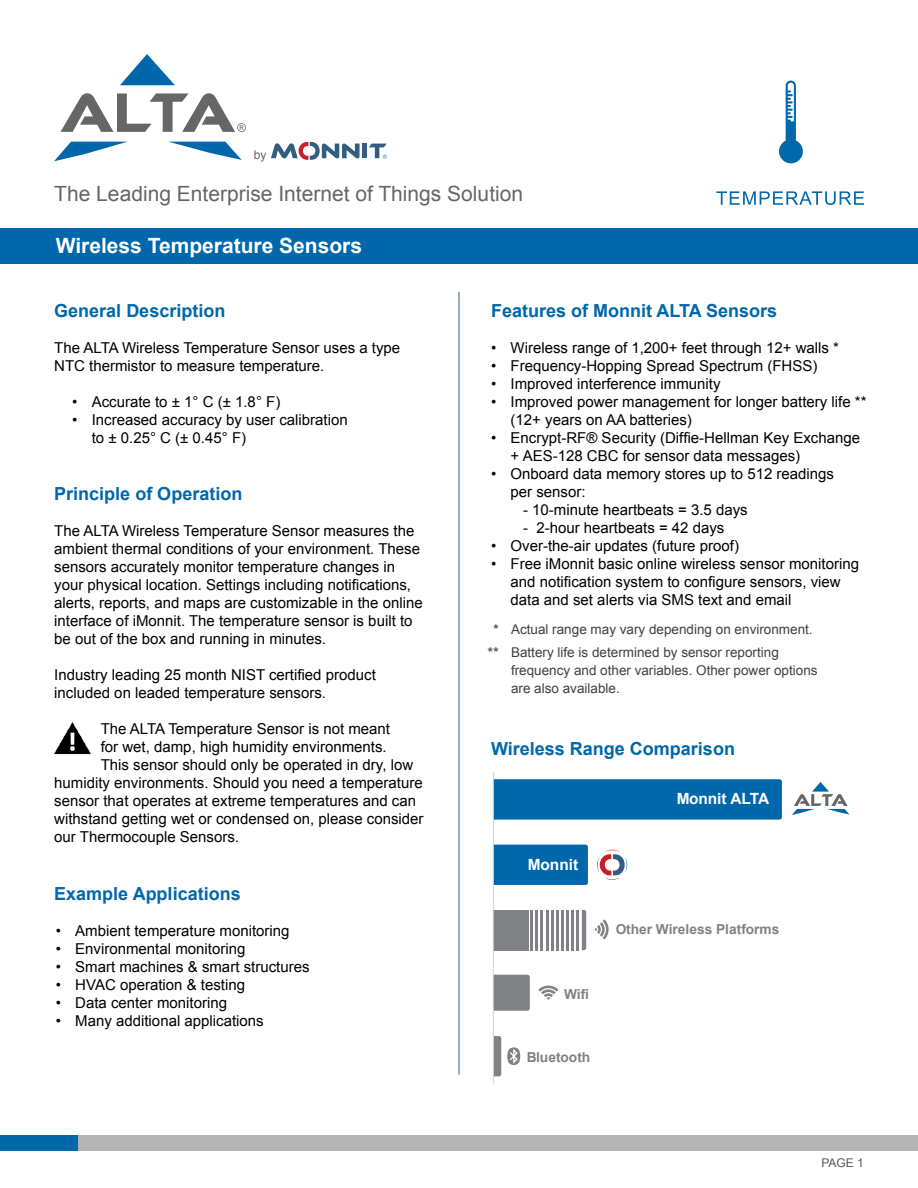
<style>
.page{position:relative;width:918px;height:1188px;background:#fff}
.page>*{position:absolute;margin:0;border:0;box-sizing:border-box;transform-origin:0 0}
.t1{font:700 21.45px "Arial";color:#0067ab}
.t2{font:21px "Arial";color:#666}
.t3{font:700 21px "Arial";color:#fff}
.t4{font:700 18px "Arial";color:#0067ab}
.t5{font:700 15.45px "Arial";color:#fff}
.t6{font:15px/18px "Arial";color:#000}
.t7{font:700 13.8px "Arial";color:#808285}
.t8{font:13.5px/23px "Arial";color:#414042}
.t9{font:12px "Arial";color:#58595b}
.t10{font:12px "Arial";color:#666}
.s1{font-size:15px}
</style>
<div class="page">
<div style="left:0;top:228px;width:918px;height:35px;background:#0067ab"></div>
<div style="left:0;top:1135px;width:918px;height:16px;background:#b4b4b4"></div>
<div style="left:0;top:1135px;width:78px;height:16px;background:#0067ab"></div>
<hr style="left:459px;top:292px;width:1px;height:783px;background:#335d80">
<svg style="left:120px;top:54px;width:55px;height:31px"></svg>
<svg style="left:54px;top:142px;width:72px;height:19px"></svg>
<svg style="left:170px;top:142px;width:72px;height:18px"></svg>
<svg style="left:60px;top:93px;width:186px;height:39px"></svg>
<div style="left:362px;top:144px;width:5px;height:14px;background:#335d80"></div>
<svg style="left:271px;top:142px;width:89px;height:18px"></svg>
<svg style="left:369px;top:144px;width:18px;height:15px"></svg>
<svg style="left:716px;top:191px;width:148px;height:14px"></svg>
<svg style="left:779px;top:80px;width:24px;height:83px"></svg>
<div style="left:494px;top:779px;width:288px;height:41px;background:#0067ab"></div>
<div style="left:494px;top:845px;width:94px;height:40px;background:#0067ab"></div>
<svg style="left:582px;top:910px;width:4px;height:40px"></svg>
<svg style="left:494px;top:975px;width:64px;height:101px"></svg>
<svg style="left:597px;top:850px;width:30px;height:30px"></svg>
<svg style="left:594px;top:919px;width:15px;height:20px"></svg>
<div style="left:493px;top:910px;width:36px;height:40px;background:#808285"></div>
<hr style="left:530px;top:910px;width:3px;height:40px;background:#808285">
<hr style="left:536px;top:910px;width:2px;height:40px;background:#808285">
<hr style="left:541px;top:910px;width:2px;height:40px;background:#808285">
<hr style="left:546px;top:910px;width:2px;height:40px;background:#808285">
<hr style="left:551px;top:910px;width:2px;height:40px;background:#808285">
<hr style="left:556px;top:910px;width:3px;height:40px;background:#808285">
<hr style="left:561px;top:910px;width:3px;height:40px;background:#808285">
<hr style="left:566px;top:910px;width:3px;height:40px;background:#808285">
<hr style="left:572px;top:910px;width:2px;height:40px;background:#808285">
<hr style="left:577px;top:910px;width:2px;height:40px;background:#808285">
<svg style="left:792px;top:782px;width:58px;height:33px"></svg>
<hr style="left:493px;top:772px;width:1px;height:311px;background:#d1d3d4">
<img style="left:54px;top:723px;width:36px;height:32px">
<p class="t10" style="left:254px;top:147px;width:14px">by</p>
<h2 class="t2" style="left:54px;top:180px;width:470px">The Leading Enterprise Internet of Things Solution</h2>
<h2 class="t3" style="left:56px;top:232px;width:308px">Wireless Temperature Sensors</h2>
<p class="t4" style="left:54px;top:298px;width:173px">General Description</p>
<p class="t6" style="left:54px;top:338px;width:347px">The ALTA Wireless Temperature Sensor uses a type<br>NTC thermistor to measure temperature.</p>
<p class="t6" style="left:72px;top:392px;width:210px">• Accurate to ± 1° C (± 1.8° F)</p>
<p class="t6" style="left:92px;top:410px;width:257px;text-indent:-20px">• Increased accuracy by user calibration to ± 0.25° C (± 0.45° F)</p>
<p class="t4" style="left:54px;top:482px;width:190px">Principle of Operation</p>
<p class="t6" style="left:54px;top:522px;width:370px">The ALTA Wireless Temperature Sensor measures the ambient thermal conditions of your environment. These sensors accurately monitor temperature changes in your physical location. Settings including notifications, alerts, reports, and maps are customizable in the online interface of iMonnit. The temperature sensor is built to be out of the box and running in minutes.</p>
<p class="t6" style="left:54px;top:666px;width:323px">Industry leading 25 month NIST certified product included on leaded temperature sensors.</p>
<p class="t6" style="left:101px;top:720px;width:291px">The ALTA Temperature Sensor is not meant</p>
<p class="t6" style="left:101px;top:738px;width:287px">for wet, damp, high humidity environments.</p>
<p class="t6" style="left:101px;top:756px;width:314px">This sensor should only be operated in dry, low</p>
<p class="t6" style="left:54px;top:774px;width:370px">humidity environments. Should you need a temperature</p>
<p class="t6" style="left:54px;top:792px;width:363px">sensor that operates at extreme temperatures and can</p>
<p class="t6" style="left:54px;top:810px;width:371px">withstand getting wet or condensed on, please consider</p>
<p class="t6" style="left:54px;top:828px;width:186px">our Thermocouple Sensors.</p>
<p class="t4" style="left:54px;top:881px;width:188px">Example Applications</p>
<p class="t6" style="left:56px;top:922px;width:235px">• Ambient temperature monitoring</p>
<p class="t6" style="left:56px;top:940px;width:191px">• Environmental monitoring</p>
<p class="t6" style="left:56px;top:958px;width:255px">• Smart machines &amp; smart structures</p>
<p class="t6" style="left:56px;top:976px;width:191px">• HVAC operation &amp; testing</p>
<p class="t6" style="left:56px;top:994px;width:173px">• Data center monitoring</p>
<p class="t6" style="left:56px;top:1012px;width:209px">• Many additional applications</p>
<p class="t4" style="left:491px;top:298px;width:288px">Features of Monnit ALTA Sensors</p>
<p class="t6" style="left:491px;top:338px;width:349px">• Wireless range of 1,200+ feet through 12+ walls *</p>
<p class="t6" style="left:491px;top:356px;width:328px">• Frequency-Hopping Spread Spectrum (FHSS)</p>
<p class="t6" style="left:491px;top:374px;width:231px">• Improved interference immunity</p>
<p class="t6" style="left:511px;top:392px;width:357px;text-indent:-20px">• Improved power management for longer battery life ** (12+ years on AA batteries)</p>
<p class="t6" style="left:511px;top:428px;width:351px;text-indent:-20px">• Encrypt-RF® Security (Diffie-Hellman Key Exchange + AES-128 CBC for sensor data messages)</p>
<p class="t6" style="left:511px;top:464px;width:325px;text-indent:-20px">• Onboard data memory stores up to 512 readings per sensor:</p>
<p class="t6" style="left:523px;top:500px;width:226px">- 10-minute heartbeats = 3.5 days</p>
<p class="t6" style="left:523px;top:518px;width:203px">- 2-hour heartbeats = 42 days</p>
<p class="t6" style="left:491px;top:536px;width:249px">• Over-the-air updates (future proof)</p>
<p class="t6" style="left:511px;top:554px;width:350px;text-indent:-20px">• Free iMonnit basic online wireless sensor monitoring and notification system to configure sensors, view data and set alerts via SMS text and email</p>
<p class="t8" style="left:487px;top:618px;width:327px;text-indent:6px"><span class="s1">*</span> Actual range may vary depending on environment. <span class="s1">**</span> Battery life is determined by sensor reporting</p>
<p class="t8" style="left:511px;top:661px;width:308px;line-height:18px">frequency and other variables. Other power options are also available.</p>
<h1 class="t1" style="left:493px;top:726px;width:292px">Wireless Range Comparison</h1>
<p class="t4" style="left:491px;top:737px;width:245px">Wireless Range Comparison</p>
<p class="t5" style="left:676px;top:788px;width:95px">Monnit ALTA</p>
<p class="t5" style="left:528px;top:854px;width:52px">Monnit</p>
<p class="t7" style="left:564px;top:985px;width:27px">Wifi</p>
<p class="t7" style="left:526px;top:1047px;width:66px">Bluetooth</p>
<p class="t7" style="left:616px;top:919px;width:165px">Other Wireless Platforms</p>
<p class="t9" style="left:822px;top:1155px;width:44px">PAGE 1</p>
</div>
